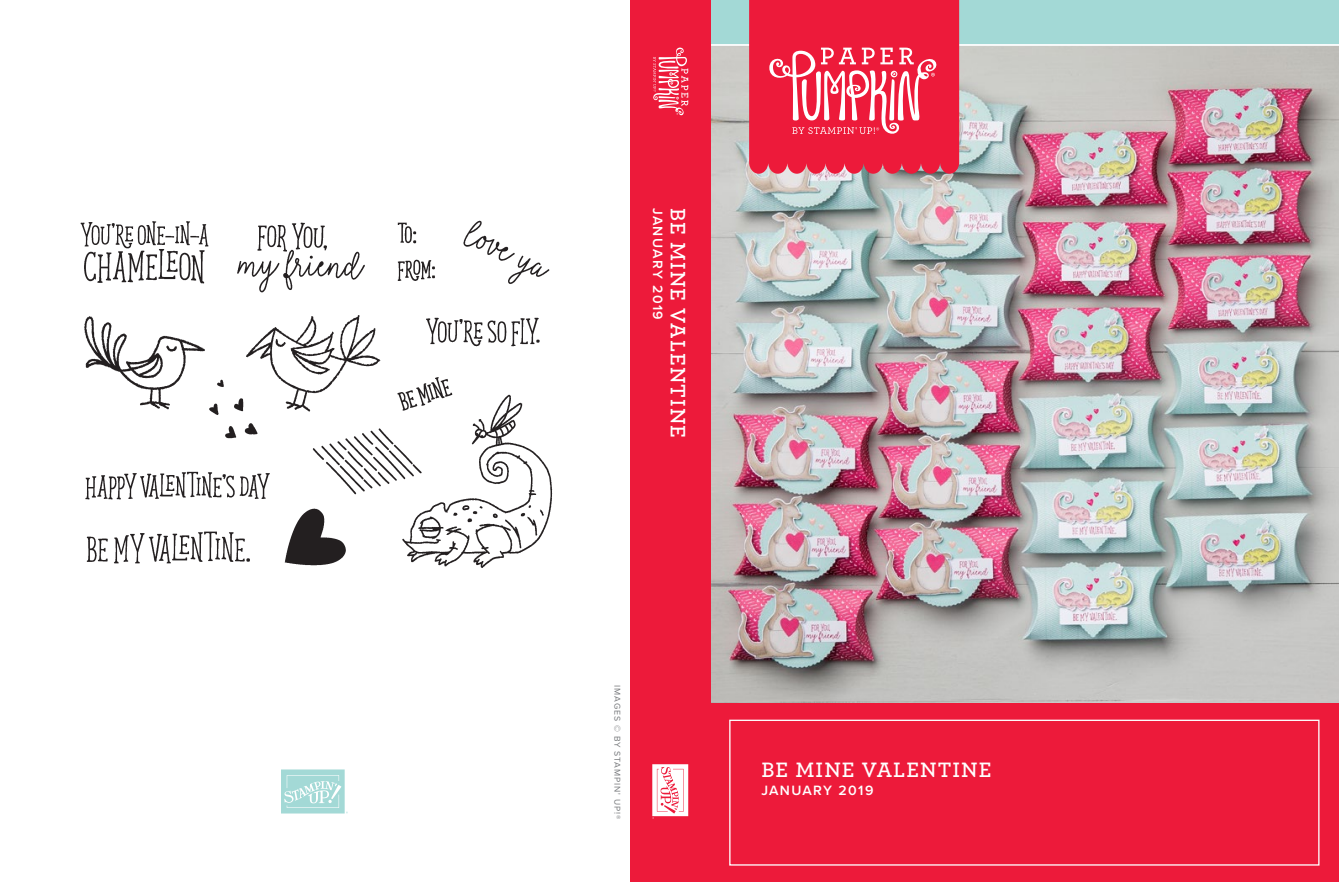
<style>
.page{position:relative;width:1339px;height:882px;background:#fff}
.page>*{position:absolute;margin:0;border:0;box-sizing:border-box;transform-origin:0 0}
.t1{font:600 21.88px "Archer";letter-spacing:.05em;color:#fff}
.t2{font:600 14px "Proxima Nova";letter-spacing:.1em;color:#fff}
.t3{font:8.75px "Proxima Nova";letter-spacing:.1em;color:#76787b}
</style>
<div class="page">
<img style="left:711px;top:46px;width:628px;height:658px">
<img style="left:80px;top:220px;width:473px;height:348px">
<div style="left:630px;top:0;width:81px;height:882px;background:#ed1a3a"></div>
<div style="left:711px;top:704px;width:628px;height:178px;background:#ed1a3a"></div>
<div style="left:729px;top:720px;width:590px;height:146px;border:1px solid #fff"></div>
<div style="left:711px;top:0;width:628px;height:44px;background:#a3d9d6"></div>
<svg style="left:749px;top:0;width:210px;height:174px;background:#ed3551"></svg>
<svg style="left:653px;top:48px;width:35px;height:68px"></svg>
<svg style="left:652px;top:764px;width:36px;height:55px;background:#fbd0d7"></svg>
<svg style="left:281px;top:769px;width:67px;height:45px;background:#b5e0de"></svg>
<p class="t2" style="left:668px;top:208px;width:114px;rotate:90deg">JANUARY 2019</p>
<p class="t1" style="left:694px;top:208px;width:232px;rotate:90deg">BE MINE VALENTINE</p>
<p class="t3" style="left:624px;top:685px;width:135px;rotate:90deg">IMAGES © BY STAMPIN' UP!®</p>
<p class="t1" style="left:761px;top:754px;width:232px">BE MINE VALENTINE</p>
<p class="t2" style="left:761px;top:780px;width:114px">JANUARY 2019</p>
</div>
